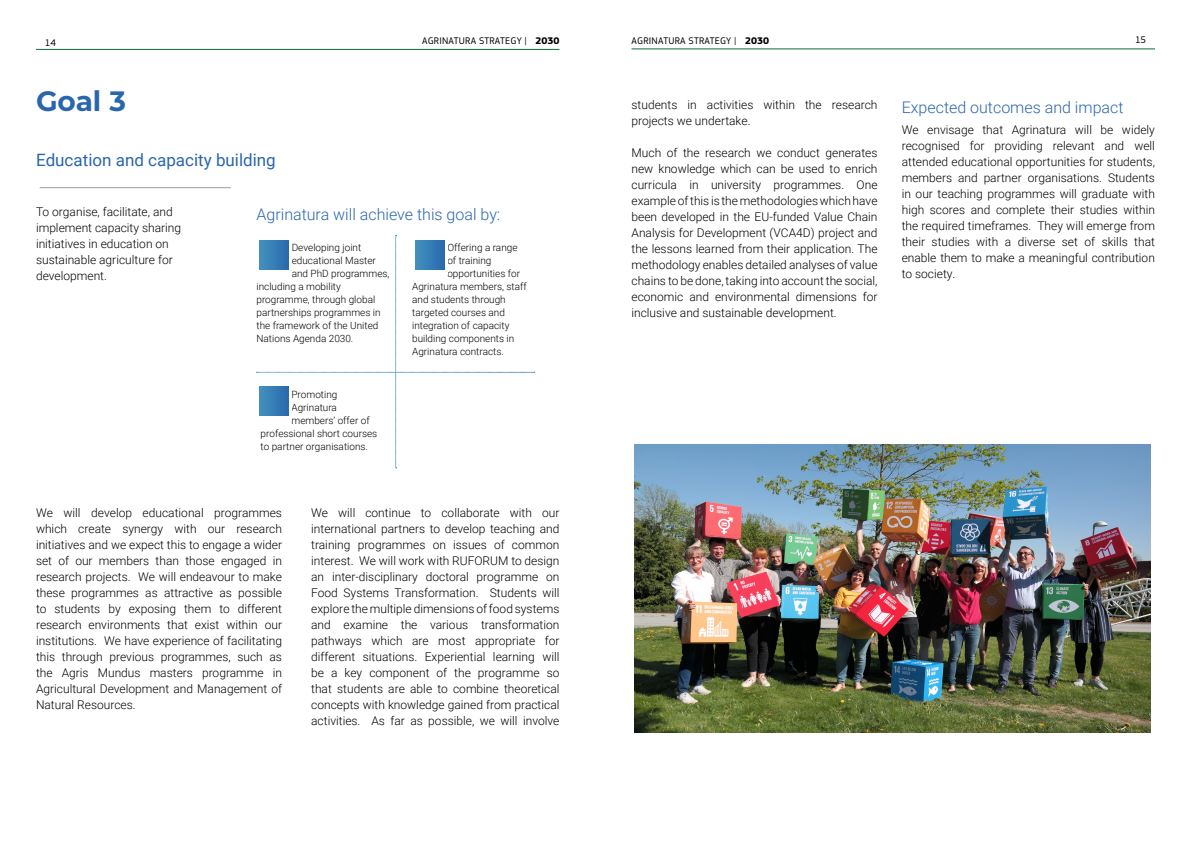
<style>
.page{position:relative;width:1191px;height:842px;background:#fff}
.page>*{position:absolute;margin:0;border:0;box-sizing:border-box;transform-origin:0 0}
.t1{font:700 28px "Montserrat";color:#2a66ac}
.t2{font:17px "Roboto";color:#2a66ac}
.t3{font:300 16px "Roboto";color:#2a66ac}
.t4{font:300 12px/16px "Roboto";color:#000;text-align:justify}
.t5{font:300 10px "Roboto";color:#000}
.t6{font:10px "EC Square Sans Pro";letter-spacing:.02em;color:#000}
.s1{font-weight:700}
</style>
<div class="page">
<hr style="left:36px;top:49px;width:523px;height:1px;background:#0e6939">
<hr style="left:631px;top:48px;width:524px;height:1px;background:#0e6939">
<svg style="left:256px;top:235px;width:279px;height:234px"></svg>
<hr style="left:40px;top:187px;width:191px;height:1px;background:#9d9d9c">
<svg style="left:256px;top:235px;width:36px;height:39px"></svg>
<div style="left:260px;top:241px;width:28px;height:28px;background:linear-gradient(to right,#4291bd,#2b6caf)"></div>
<svg style="left:412px;top:235px;width:35px;height:39px"></svg>
<svg style="left:415px;top:241px;width:29px;height:28px"></svg>
<svg style="left:256px;top:381px;width:35px;height:40px"></svg>
<svg style="left:259px;top:387px;width:29px;height:28px"></svg>
<img style="left:634px;top:444px;width:516px;height:288px">
<p class="t6" style="left:45px;top:37px;width:13px">14</p>
<p class="t6" style="left:422px;top:34px;width:139px">AGRINATURA STRATEGY | <span class="s1">2030</span></p>
<p class="t6" style="left:631px;top:34px;width:139px">AGRINATURA STRATEGY | <span class="s1">2030</span></p>
<p class="t6" style="left:1135px;top:34px;width:13px">15</p>
<h1 class="t1" style="left:36px;top:81px;width:91px">Goal 3</h1>
<h2 class="t2" style="left:36px;top:148px;width:241px">Education and capacity building</h2>
<h3 class="t3" style="left:256px;top:203px;width:245px">Agrinatura will achieve this goal by:</h3>
<p class="t4" style="left:36px;top:203px;width:147px;text-align:left">To organise, facilitate, and implement capacity sharing initiatives in education on sustainable agriculture for development.</p>
<p class="t5" style="left:447px;top:240px;width:72px">Offering a range</p>
<p class="t5" style="left:447px;top:253px;width:46px">of training</p>
<p class="t5" style="left:447px;top:266px;width:74px">opportunities for</p>
<p class="t5" style="left:412px;top:279px;width:116px">Agrinatura members, staff</p>
<p class="t5" style="left:412px;top:292px;width:95px">and students through</p>
<p class="t5" style="left:412px;top:305px;width:94px">targeted courses and</p>
<p class="t5" style="left:412px;top:318px;width:99px">integration of capacity</p>
<p class="t5" style="left:412px;top:331px;width:104px">building components in</p>
<p class="t5" style="left:412px;top:344px;width:93px">Agrinatura contracts.</p>
<p class="t5" style="left:292px;top:240px;width:71px">Developing joint</p>
<p class="t5" style="left:292px;top:253px;width:86px">educational Master</p>
<p class="t5" style="left:292px;top:266px;width:99px">and PhD programmes,</p>
<p class="t5" style="left:256px;top:279px;width:86px">including a mobility</p>
<p class="t5" style="left:256px;top:292px;width:120px">programme, through global</p>
<p class="t5" style="left:256px;top:305px;width:126px">partnerships programmes in</p>
<p class="t5" style="left:256px;top:318px;width:123px">the framework of the United</p>
<p class="t5" style="left:256px;top:331px;width:98px">Nations Agenda 2030.</p>
<p class="t5" style="left:291px;top:387px;width:47px">Promoting</p>
<p class="t5" style="left:291px;top:400px;width:47px">Agrinatura</p>
<p class="t5" style="left:291px;top:413px;width:80px">members’ offer of</p>
<p class="t5" style="left:261px;top:426px;width:118px">professional short courses</p>
<p class="t5" style="left:261px;top:439px;width:109px">to partner organisations.</p>
<p class="t4" style="left:36px;top:504px;width:247px">We will develop educational programmes which create synergy with our research initiatives and we expect this to engage a wider set of our members than those engaged in research projects. We will endeavour to make these programmes as attractive as possible to students by exposing them to different research environments that exist within our institutions. We have experience of facilitating this through previous programmes, such as the Agris Mundus masters programme in Agricultural Development and Management of Natural Resources.</p>
<p class="t4" style="left:311px;top:504px;width:250px">We will continue to collaborate with our international partners to develop teaching and training programmes on issues of common interest. We will work with RUFORUM to design an inter-disciplinary doctoral programme on Food Systems Transformation. Students will explore the multiple dimensions of food systems and examine the various transformation pathways which are most appropriate for different situations. Experiential learning will be a key component of the programme so that students are able to combine theoretical concepts with knowledge gained from practical activities. As far as possible, we will involve</p>
<p class="t4" style="left:631px;top:96px;width:247px">students in activities within the research projects we undertake.</p>
<p class="t4" style="left:631px;top:144px;width:247px">Much of the research we conduct generates new knowledge which can be used to enrich curricula in university programmes. One example of this is the methodologies which have been developed in the EU-funded Value Chain Analysis for Development (VCA4D) project and the lessons learned from their application. The methodology enables detailed analyses of value chains to be done, taking into account the social, economic and environmental dimensions for inclusive and sustainable development.</p>
<h3 class="t3" style="left:901px;top:96px;width:223px">Expected outcomes and impact</h3>
<p class="t4" style="left:901px;top:122px;width:255px">We envisage that Agrinatura will be widely recognised for providing relevant and well attended educational opportunities for students, members and partner organisations. Students in our teaching programmes will graduate with high scores and complete their studies within the required timeframes. They will emerge from their studies with a diverse set of skills that enable them to make a meaningful contribution to society.</p>
</div>
